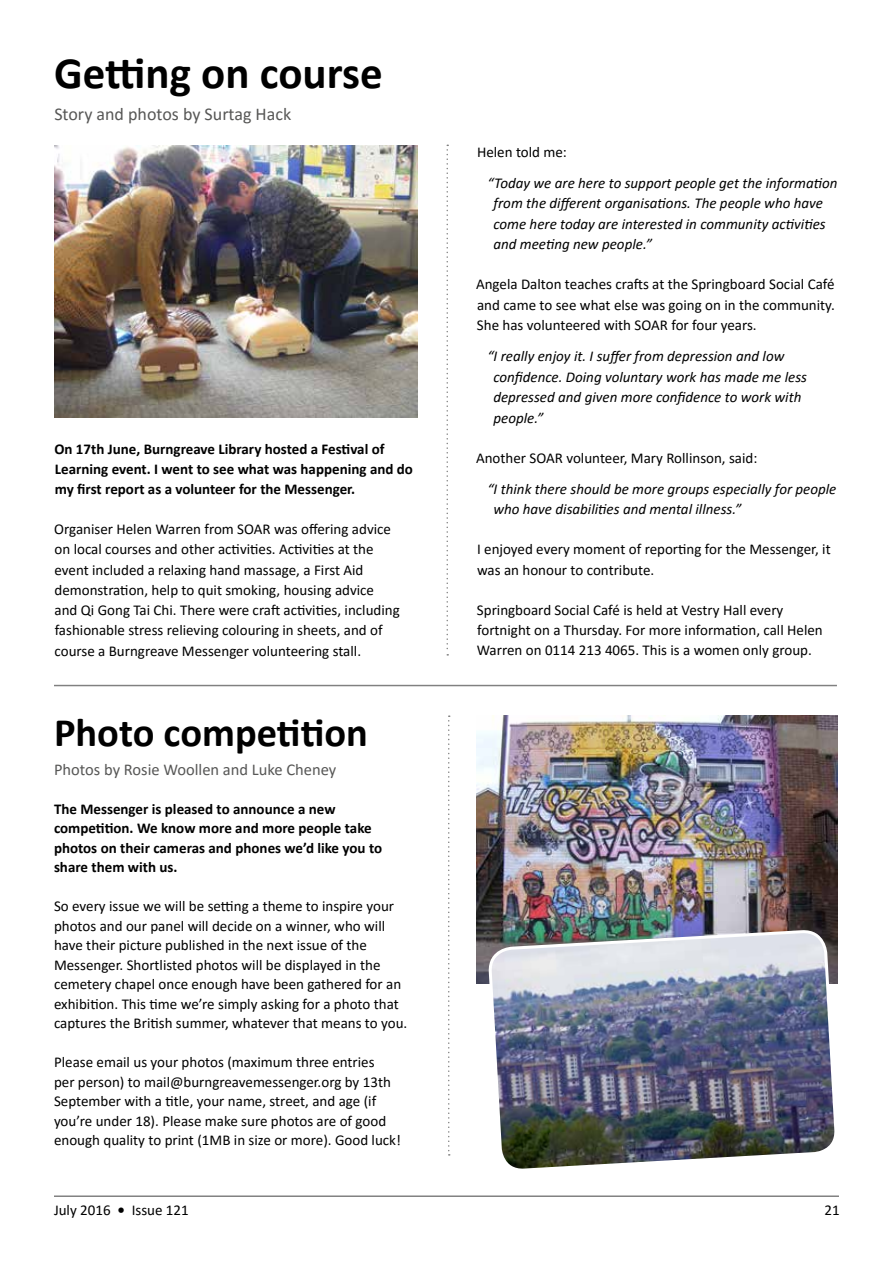
<style>
.page{position:relative;width:893px;height:1263px;background:#fff}
.page>*{position:absolute;margin:0;border:0;box-sizing:border-box;transform-origin:0 0}
.t1{font:700 45px "Calibri";color:#000}
.t2{font:700 40.5px "Calibri";color:#000}
.t3{font:18px "Calibri";color:#575756}
.t4{font:16.5px "Calibri";color:#575756}
.t5{font:15px/19.5px "Calibri";color:#000}
.t6{font:italic 15px/20.4px "Calibri";color:#000}
.t7{font:700 15px/19.5px "Calibri";color:#000}
.s1{font-weight:700}
</style>
<div class="page">
<hr style="left:54px;top:1195px;width:785px;height:2px;background:#000">
<hr style="left:54px;top:685px;width:783px;height:1px;background:#000">
<svg style="left:446px;top:145px;width:2px;height:511px"></svg>
<img style="left:55px;top:145px;width:362px;height:272px">
<img style="left:476px;top:715px;width:361px;height:268px">
<img style="left:489px;top:847px;width:348px;height:350px">
<svg style="left:448px;top:715px;width:2px;height:440px"></svg>
<h1 class="t1" style="left:54px;top:41px;width:330px">Getting on course</h1>
<p class="t3" style="left:54px;top:101px;width:238px">Story and photos by Surtag Hack</p>
<p class="t7" style="left:54px;top:438px;width:360px;line-height:20.2px">On 17th June, Burngreave Library hosted a Festival of<br>Learning event. I went to see what was happening and do my first report as a volunteer for the Messenger.</p>
<p class="t5" style="left:54px;top:519px;width:347px;line-height:20.2px">Organiser Helen Warren from SOAR was offering advice on local courses and other activities. Activities at the event included a relaxing hand massage, a First Aid demonstration, help to quit smoking, housing advice and Qi Gong Tai Chi. There were craft activities, including fashionable stress relieving colouring in sheets, and of course a Burngreave Messenger volunteering stall.</p>
<h2 class="t2" style="left:54px;top:704px;width:315px">Photo competition</h2>
<p class="t4" style="left:54px;top:758px;width:284px">Photos by Rosie Woollen and Luke Cheney</p>
<p class="t7" style="left:54px;top:799px;width:330px">The Messenger is pleased to announce a new competition. We know more and more people take photos on their cameras and phones we’d like you to share them with us.</p>
<p class="t5" style="left:54px;top:896px;width:355px">So every issue we will be setting a theme to inspire your photos and our panel will decide on a winner, who will have their picture published in the next issue of the Messenger. Shortlisted photos will be displayed in the cemetery chapel once enough have been gathered for an exhibition. This time we’re simply asking for a photo that captures the British summer, whatever that means to you.</p>
<p class="t5" style="left:54px;top:1052px;width:348px">Please email us your photos (maximum three entries<br>per person) to mail@burngreavemessenger.org by 13th September with a title, your name, street, and age (if you’re under 18). Please make sure photos are of good enough quality to print (1MB in size or more). Good luck!</p>
<p class="t5" style="left:477px;top:141px;width:91px">Helen told me:</p>
<p class="t6" style="left:493px;top:172px;width:346px;text-indent:-6px">“Today we are here to support people get the information from the different organisations. The people who have come here today are interested in community activities and meeting new people.”</p>
<p class="t5" style="left:476px;top:273px;width:360px;line-height:20.4px;text-align:justify">Angela Dalton teaches crafts at the Springboard Social Café and came to see what else was going on in the community.<br>She has volunteered with SOAR for four years.</p>
<p class="t6" style="left:493px;top:345px;width:315px;text-indent:-6px">“I really enjoy it. I suffer from depression and low confidence. Doing voluntary work has made me less depressed and given more confidence to work with people.”</p>
<p class="t5" style="left:476px;top:447px;width:283px">Another SOAR volunteer, Mary Rollinson, said:</p>
<p class="t6" style="left:493px;top:478px;width:345px;text-indent:-6px">“I think there should be more groups especially for people who have disabilities and mental illness.”</p>
<p class="t5" style="left:477px;top:539px;width:355px;line-height:20.4px">I enjoyed every moment of reporting for the Messenger, it was an honour to contribute.</p>
<p class="t5" style="left:477px;top:599px;width:347px;line-height:20.4px">Springboard Social Café is held at Vestry Hall every fortnight on a Thursday. For more information, call Helen<br>Warren on 0114 213 4065. This is a women only group.</p>
<p class="t5" style="left:54px;top:1200px;width:136px">July 2016 <span class="s1">•</span> Issue 121</p>
<p class="t5" style="left:825px;top:1200px;width:17px">21</p>
</div>
